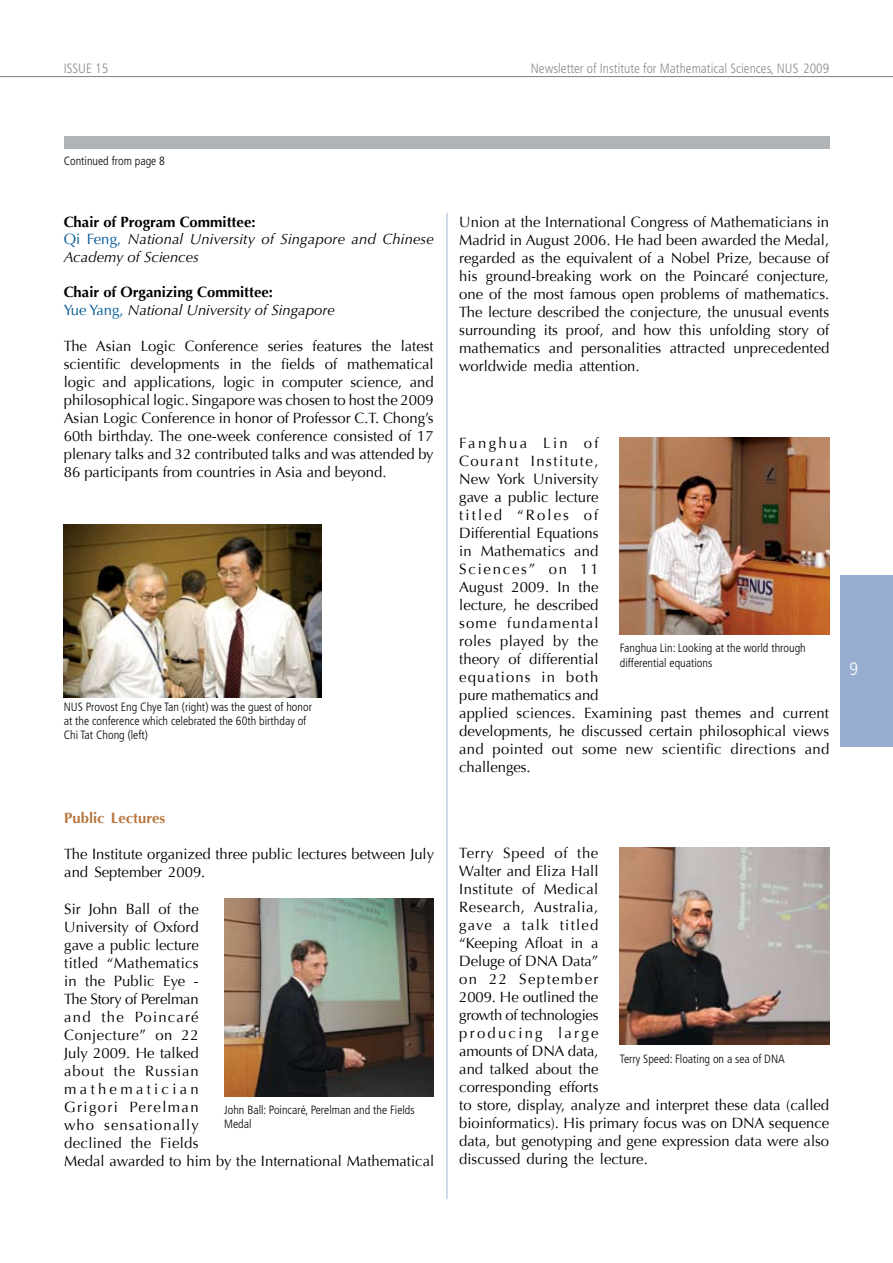
<style>
.page{position:relative;width:893px;height:1263px;background:#fff}
.page>*{position:absolute;margin:0;border:0;box-sizing:border-box;transform-origin:0 0}
.t1{font:14.85px/18px "Optima";color:#000}
.t2{font:italic 14.85px/17.9px "Optima LT Std";color:#000}
.t3{font:700 14.85px "Optima";color:#000}
.t4{font:700 14.85px "Optima";color:#b87740}
.t5{font:300 condensed 13.5px "Frutiger LT Std";color:#8a8c8e}
.t6{font:300 condensed 12px/14.4px "Frutiger LT Std";color:#000}
.s1{font-family:"Optima";font-style:normal;color:#005797}
</style>
<div class="page">
<div style="left:840px;top:575px;width:53px;height:172px;background:#97add1"></div>
<hr style="left:0;top:76px;width:893px;height:1px;background:#808284">
<hr style="left:447px;top:213px;width:1px;height:986px;background:#a3b6d7">
<div style="left:64px;top:136px;width:765px;height:13px;background:#b1b4b6"></div>
<img style="left:64px;top:525px;width:257px;height:172px">
<img style="left:224px;top:899px;width:210px;height:197px">
<img style="left:620px;top:847px;width:209px;height:198px">
<img style="left:620px;top:437px;width:209px;height:198px">
<p class="t5" style="left:64px;top:61px;width:46px">ISSUE 15</p>
<p class="t5" style="left:531px;top:61px;width:300px">Newsletter of Institute for Mathematical Sciences, NUS 2009</p>
<p class="t6" style="left:64px;top:154px;width:103px">Continued from page 8</p>
<p class="t3" style="left:64px;top:213px;width:193px">Chair of Program Committee:</p>
<p class="t2" style="left:64px;top:231px;width:372px"><span class="s1">Qi Feng,</span> National University of Singapore and Chinese<br>Academy of Sciences</p>
<p class="t3" style="left:64px;top:283px;width:211px">Chair of Organizing Committee:</p>
<p class="t2" style="left:64px;top:301px;width:273px"><span class="s1">Yue Yang,</span> National University of Singapore</p>
<p class="t1" style="left:64px;top:337px;width:371px;text-align:justify">The Asian Logic Conference series features the latest scientific developments in the fields of mathematical logic and applications, logic in computer science, and philosophical logic. Singapore was chosen to host the 2009<br>Asian Logic Conference in honor of Professor C.T. Chong’s 60th birthday. The one-week conference consisted of 17 plenary talks and 32 contributed talks and was attended by 86 participants from countries in Asia and beyond.</p>
<p class="t6" style="left:64px;top:699px;width:250px">NUS Provost Eng Chye Tan (right) was the guest of honor at the conference which celebrated the 60th birthday of<br>Chi Tat Chong (left)</p>
<p class="t4" style="left:64px;top:809px;width:103px">Public Lectures</p>
<p class="t1" style="left:64px;top:845px;width:371px">The Institute organized three public lectures between July and September 2009.</p>
<p class="t1" style="left:64px;top:900px;width:371px">Sir John Ball of the<br>University of Oxford<br>gave a public lecture<br>titled “Mathematics<br>in the Public Eye -<br>The Story of Perelman<br>and the Poincaré<br>Conjecture” on 22<br>July 2009. He talked<br>about the Russian<br>mathematician<br>Grigori Perelman<br>who sensationally<br>declined the Fields<br>Medal awarded to him by the International Mathematical</p>
<p class="t6" style="left:224px;top:1102px;width:192px">John Ball: Poincaré, Perelman and the Fields<br>Medal</p>
<p class="t1" style="left:459px;top:213px;width:372px;text-align:justify">Union at the International Congress of Mathematicians in Madrid in August 2006. He had been awarded the Medal, regarded as the equivalent of a Nobel Prize, because of his ground-breaking work on the Poincaré conjecture, one of the most famous open problems of mathematics.<br>The lecture described the conjecture, the unusual events surrounding its proof, and how this unfolding story of mathematics and personalities attracted unprecedented worldwide media attention.</p>
<p class="t1" style="left:459px;top:435px;width:372px">Fanghua Lin of<br>Courant Institute,<br>New York University<br>gave a public lecture<br>titled “Roles of<br>Differential Equations<br>in Mathematics and<br>Sciences” on 11<br>August 2009. In the<br>lecture, he described<br>some fundamental<br>roles played by the<br>theory of differential<br>equations in both<br>pure mathematics and<br>applied sciences. Examining past themes and current developments, he discussed certain philosophical views and pointed out some new scientific directions and challenges.</p>
<p class="t6" style="left:620px;top:641px;width:187px">Fanghua Lin: Looking at the world through differential equations</p>
<p class="t1" style="left:459px;top:844px;width:371px">Terry Speed of the<br>Walter and Eliza Hall<br>Institute of Medical<br>Research, Australia,<br>gave a talk titled<br>“Keeping Afloat in a<br>Deluge of DNA Data”<br>on 22 September<br>2009. He outlined the<br>growth of technologies<br>producing large<br>amounts of DNA data,<br>and talked about the<br>corresponding efforts<br>to store, display, analyze and interpret these data (called bioinformatics). His primary focus was on DNA sequence data, but genotyping and gene expression data were also discussed during the lecture.</p>
<p class="t6" style="left:620px;top:1051px;width:167px">Terry Speed: Floating on a sea of DNA</p>
</div>
